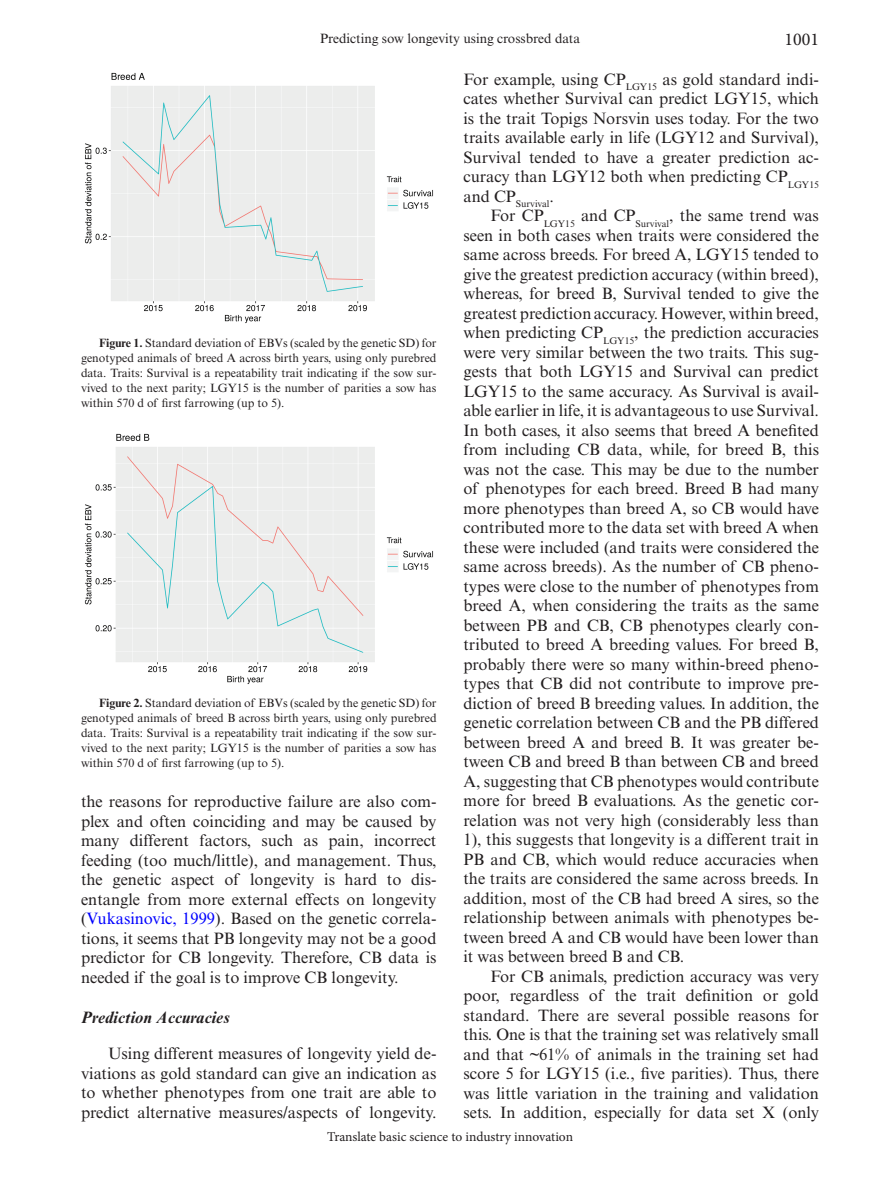
<style>
.page{position:relative;width:891px;height:1188px;background:#fff}
.page>*{position:absolute;margin:0;border:0;box-sizing:border-box;transform-origin:0 0}
.t1{font:18px "Minion Pro";color:#231f20}
.t2{font:16.5px/19.5px "Times New Roman MT Std";color:#231f20;text-align:justify}
.t3{font:italic 700 16.5px "Times New Roman MT Std";color:#231f20}
.t4{font:13.5px "Minion Pro";color:#231f20}
.t5{font:13.5px "Times New Roman MT Std";color:#231f20}
.t6{font:12px/15px "Times New Roman MT Std";color:#231f20;text-align:justify}
.t7{font:9.6px "Times New Roman MT Std";color:#231f20}
.s1{font-weight:700}
.s2{color:#00f}
</style>
<div class="page">
<img style="left:84px;top:73px;width:349px;height:250px">
<img style="left:84px;top:433px;width:349px;height:251px">
<p class="t5" style="left:320px;top:30px;width:261px">Predicting sow longevity using crossbred data</p>
<p class="t1" style="left:784px;top:27px;width:36px">1001</p>
<p class="t6" style="left:81px;top:335px;width:357px;text-indent:18px"><span class="s1">Figure 1.</span> Standard deviation of EBVs (scaled by the genetic SD) for genotyped animals of breed A across birth years, using only purebred data. Traits: Survival is a repeatability trait indicating if the sow sur&shy;vived to the next parity; LGY15 is the number of parities a sow has within 570 d of first farrowing (up to 5).</p>
<p class="t6" style="left:81px;top:696px;width:357px;text-indent:18px"><span class="s1">Figure 2.</span> Standard deviation of EBVs (scaled by the genetic SD) for genotyped animals of breed B across birth years, using only purebred data. Traits: Survival is a repeatability trait indicating if the sow sur&shy;vived to the next parity; LGY15 is the number of parities a sow has within 570 d of first farrowing (up to 5).</p>
<p class="t2" style="left:81px;top:792px;width:357px">the reasons for reproductive failure are also com&shy;plex and often coinciding and may be caused by many different factors, such as pain, incorrect feeding (too much/little), and management. Thus, the genetic aspect of longevity is hard to dis&shy;entangle from more external effects on longevity (<span class="s2">Vukasinovic, 1999</span>). Based on the genetic correla&shy;tions, it seems that PB longevity may not be a good predictor for CB longevity. Therefore, CB data is needed if the goal is to improve CB longevity.</p>
<p class="t3" style="left:81px;top:1008px;width:150px">Prediction Accuracies</p>
<p class="t2" style="left:81px;top:1044px;width:357px;text-indent:27px">Using different measures of longevity yield de&shy;viations as gold standard can give an indication as to whether phenotypes from one trait are able to predict alternative measures/aspects of longevity.</p>
<p class="t2" style="left:463px;top:69px;width:357px">For example, using CP<sub>LGY15</sub> as gold standard indi&shy;cates whether Survival can predict LGY15, which is the trait Topigs Norsvin uses today. For the two traits available early in life (LGY12 and Survival), Survival tended to have a greater prediction ac&shy;curacy than LGY12 both when predicting CP<sub>LGY15</sub></p>
<p class="t7" style="left:463px;top:198px;width:92px"><sup>and</sup> <sup>CP</sup>Survival<sup>.</sup></p>
<p class="t2" style="left:463px;top:206px;width:357px;text-indent:27px">For CP<sub>LGY15</sub> and CP<sub>Survival</sub>, the same trend was seen in both cases when traits were considered the same across breeds. For breed A, LGY15 tended to give the greatest prediction accuracy (within breed), whereas, for breed B, Survival tended to give the greatest prediction accuracy. However, within breed, when predicting CP<sub>LGY15</sub>, the prediction accuracies were very similar between the two traits. This sug&shy;gests that both LGY15 and Survival can predict LGY15 to the same accuracy. As Survival is avail&shy;able earlier in life, it is advantageous to use Survival.<br>In both cases, it also seems that breed A benefited from including CB data, while, for breed B, this was not the case. This may be due to the number of phenotypes for each breed. Breed B had many more phenotypes than breed A, so CB would have contributed more to the data set with breed A when these were included (and traits were considered the same across breeds). As the number of CB pheno&shy;types were close to the number of phenotypes from breed A, when considering the traits as the same between PB and CB, CB phenotypes clearly con&shy;tributed to breed A breeding values. For breed B, probably there were so many within-breed pheno&shy;types that CB did not contribute to improve pre&shy;diction of breed B breeding values. In addition, the genetic correlation between CB and the PB differed between breed A and breed B. It was greater be&shy;tween CB and breed B than between CB and breed A, suggesting that CB phenotypes would contribute more for breed B evaluations. As the genetic cor&shy;relation was not very high (considerably less than 1), this suggests that longevity is a different trait in PB and CB, which would reduce accuracies when the traits are considered the same across breeds. In addition, most of the CB had breed A sires, so the relationship between animals with phenotypes be&shy;tween breed A and CB would have been lower than it was between breed B and CB.</p>
<p class="t2" style="left:463px;top:966px;width:357px;text-indent:27px">For CB animals, prediction accuracy was very poor, regardless of the trait definition or gold standard. There are several possible reasons for this. One is that the training set was relatively small and that ~61% of animals in the training set had score 5 for LGY15 (i.e., five parities). Thus, there was little variation in the training and validation sets. In addition, especially for data set X (only</p>
<p class="t4" style="left:327px;top:1128px;width:247px">Translate basic science to industry innovation</p>
</div>
